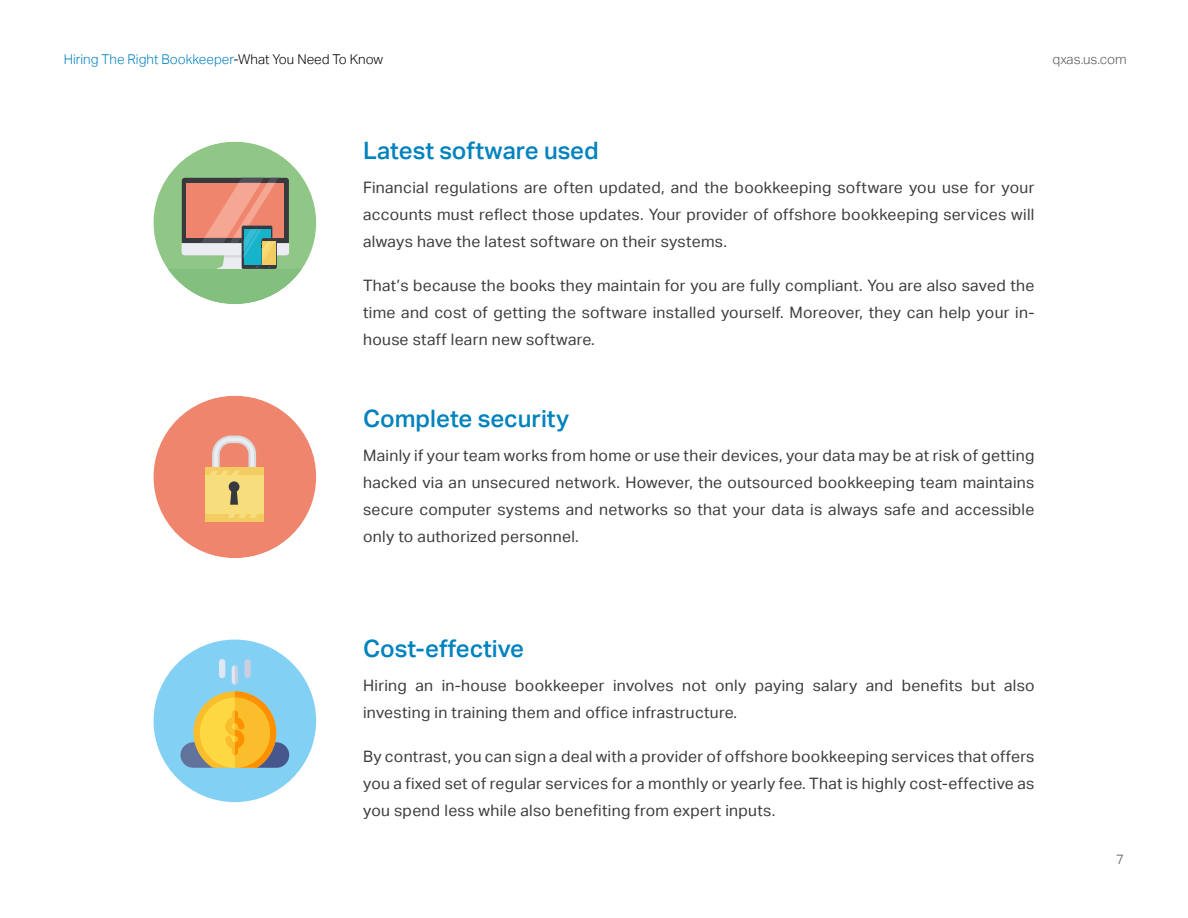
<style>
.page{position:relative;width:1188px;height:918px;background:#fff}
.page>*{position:absolute;margin:0;border:0;box-sizing:border-box;transform-origin:0 0}
.t1{font:500 24px "Aktiv Grotesk";color:#0082be}
.t2{font:15.75px/27px "Aktiv Grotesk";letter-spacing:.02em;color:#3c3c3b;text-align:justify}
.t3{font:300 13.5px "Aktiv Grotesk";color:#0082be}
.t4{font:300 13.5px "Aktiv Grotesk";color:#575756}
.s1{color:#000}
</style>
<div class="page">
<svg style="left:154px;top:142px;width:162px;height:162px"></svg>
<svg style="left:154px;top:396px;width:162px;height:162px"></svg>
<div style="left:154px;top:640px;width:162px;height:162px;background:#83d0f5;border-radius:50%"></div>
<svg style="left:180px;top:691px;width:109px;height:77px"></svg>
<div style="left:232px;top:665px;width:6px;height:20px;background:#dfe7f4;border-radius:3px"></div>
<svg style="left:235px;top:665px;width:3px;height:20px"></svg>
<div style="left:244px;top:659px;width:7px;height:19px;background:#c7cfe1;border-radius:3px"></div>
<div style="left:219px;top:659px;width:6px;height:19px;background:#dfe7f4;border-radius:3px"></div>
<p class="t3" style="left:64px;top:51px;width:321px">Hiring The Right Bookkeeper<span class="s1">-What You Need To Know</span></p>
<p class="t4" style="left:1052px;top:51px;width:76px">qxas.us.com</p>
<h1 class="t1" style="left:363px;top:136px;width:237px">Latest software used</h1>
<p class="t2" style="left:363px;top:174px;width:673px">Financial regulations are often updated, and the bookkeeping software you use for your accounts must reflect those updates. Your provider of offshore bookkeeping services will always have the latest software on their systems.</p>
<p class="t2" style="left:363px;top:272px;width:673px">That’s because the books they maintain for you are fully compliant. You are also saved the time and cost of getting the software installed yourself. Moreover, they can help your in&shy;house staff learn new software.</p>
<h1 class="t1" style="left:363px;top:404px;width:208px">Complete security</h1>
<p class="t2" style="left:363px;top:442px;width:673px">Mainly if your team works from home or use their devices, your data may be at risk of getting hacked via an unsecured network. However, the outsourced bookkeeping team maintains secure computer systems and networks so that your data is always safe and accessible only to authorized personnel.</p>
<h1 class="t1" style="left:363px;top:634px;width:163px">Cost-effective</h1>
<p class="t2" style="left:363px;top:672px;width:673px">Hiring an in-house bookkeeper involves not only paying salary and benefits but also investing in training them and office infrastructure.</p>
<p class="t2" style="left:363px;top:743px;width:673px">By contrast, you can sign a deal with a provider of offshore bookkeeping services that offers you a fixed set of regular services for a monthly or yearly fee. That is highly cost-effective as you spend less while also benefiting from expert inputs.</p>
<p class="t4" style="left:1116px;top:851px;width:9px">7</p>
</div>
